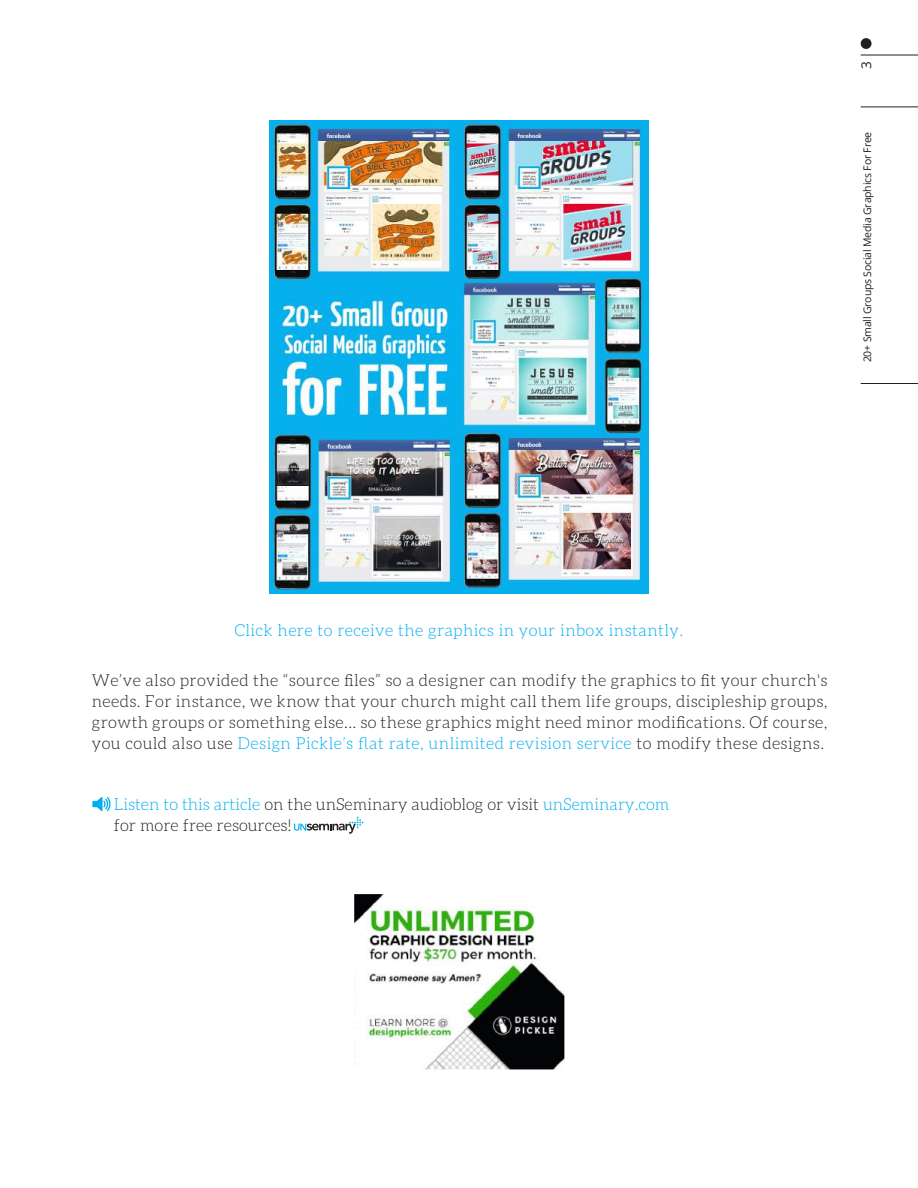
<style>
.page{position:relative;width:918px;height:1188px;background:#fff}
.page>*{position:absolute;margin:0;border:0;box-sizing:border-box;transform-origin:0 0}
.t1{font:300 16.5px/21px "Aleo";color:#231f20}
.t2{font:300 16.5px "Aleo";letter-spacing:.025em;color:#00aeef}
.t3{font:13.5px "Open Sans";color:#231f20}
.t4{font:10.5px "Open Sans";letter-spacing:-.02em;color:#231f20}
.s1{color:#00aeef}
</style>
<div class="page">
<hr style="left:861px;top:107px;width:57px;height:1px;background:#231f20">
<hr style="left:861px;top:55px;width:57px;height:1px;background:#231f20">
<hr style="left:861px;top:383px;width:57px;height:1px;background:#231f20">
<div style="left:861px;top:38px;width:11px;height:11px;background:#231f20;border-radius:50%"></div>
<svg style="left:92px;top:797px;width:19px;height:14px"></svg>
<svg style="left:294px;top:817px;width:70px;height:17px"></svg>
<img style="left:269px;top:120px;width:380px;height:474px">
<img style="left:354px;top:894px;width:210px;height:175px">
<p class="t3" style="left:857px;top:69px;width:9px;rotate:-90deg">3</p>
<p class="t4" style="left:860px;top:362px;width:232px;rotate:-90deg">20+ Small Groups Social Media Graphics For Free</p>
<p class="t2" style="left:234px;top:621px;width:450px">Click here to receive the graphics in your inbox instantly.</p>
<p class="t1" style="left:92px;top:670px;width:737px;text-align:justify">We’ve also provided the “source files” so a designer can modify the graphics to fit your church's needs. For instance, we know that your church might call them life groups, discipleship groups, growth groups or something else... so these graphics might need minor modifications. Of course, you could also use <span class="s1">Design Pickle’s flat rate, unlimited revision service</span> to modify these designs.</p>
<p class="t1" style="left:114px;top:793px;width:557px"><span class="s1">Listen to this article</span> on the unSeminary audioblog or visit <span class="s1">unSeminary.com </span>for more free resources!</p>
</div>
